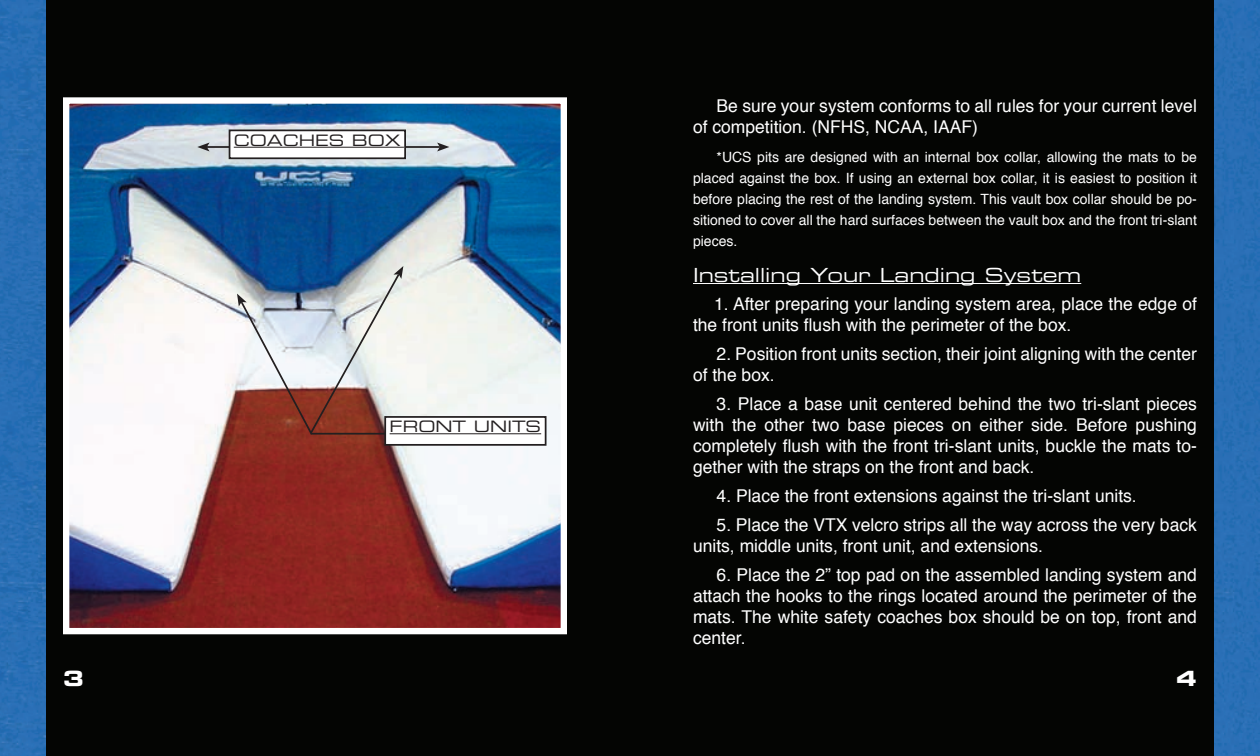
<style>
.page{position:relative;width:1260px;height:756px;background:#fff}
.page>*{position:absolute;margin:0;border:0;box-sizing:border-box;transform-origin:0 0}
.t1{font:21px "Eurostile Bold Extended Two";color:#fff}
.t2{font:19.43px "Eurostile Extended Two";color:#fff}
.t3{font:17.68px/21px "Helvetica";color:#fff}
.t4{font:15.75px "Eurostile Extended Two";color:#231f20}
.t5{font:14.17px/21px "Helvetica";color:#fff;text-align:justify}
</style>
<div class="page">
<div style="left:38px;top:0;width:1181px;height:756px;background:#040503"></div>
<hr style="left:693px;top:283px;width:388px;height:1px;background:#fff">
<img style="left:70px;top:104px;width:490px;height:523px">
<div style="left:63px;top:97px;width:504px;height:537px;border:6px solid #fff"></div>
<div style="left:230px;top:130px;width:175px;height:28px;background:#fff"></div>
<hr style="left:234px;top:147px;width:170px;height:1px;background:#231f20">
<div style="left:229px;top:130px;width:177px;height:29px;border:2px solid #231f20"></div>
<div style="left:385px;top:417px;width:161px;height:28px;background:#fff"></div>
<hr style="left:390px;top:433px;width:151px;height:1px;background:#231f20">
<div style="left:384px;top:416px;width:163px;height:30px;border:2px solid #231f20"></div>
<svg style="left:237px;top:266px;width:166px;height:171px;background:#b3a7ab"></svg>
<img style="left:1214px;top:0;width:46px;height:756px">
<hr style="left:207px;top:146px;width:22px;height:2px;background:#231f20">
<svg style="left:197px;top:143px;width:13px;height:8px"></svg>
<hr style="left:405px;top:146px;width:35px;height:2px;background:#231f20">
<svg style="left:437px;top:143px;width:12px;height:8px"></svg>
<img style="left:0;top:0;width:46px;height:756px">
<p class="t4" style="left:234px;top:129px;width:169px">COACHES BOX</p>
<p class="t4" style="left:390px;top:416px;width:153px">FRONT UNITS</p>
<p class="t3" style="left:693px;top:96px;width:505px;text-indent:24px">Be sure your system conforms to all rules for your current level of competition. (NFHS, NCAA, IAAF)</p>
<p class="t5" style="left:693px;top:147px;width:505px;text-indent:24px">*UCS pits are designed with an internal box collar, allowing the mats to be placed against the box. If using an external box collar, it is easiest to position it before placing the rest of the landing system. This vault box collar should be po&shy;sitioned to cover all the hard surfaces between the vault box and the front tri-slant pieces.</p>
<p class="t2" style="left:693px;top:261px;width:390px">Installing Your Landing System</p>
<p class="t3" style="left:693px;top:294px;width:505px;text-indent:21px">1. After preparing your landing system area, place the edge of the front units flush with the perimeter of the box.</p>
<p class="t3" style="left:693px;top:344px;width:505px;text-indent:24px">2. Position front units section, their joint aligning with the center of the box.</p>
<p class="t3" style="left:693px;top:394px;width:505px;text-align:justify;text-indent:24px">3. Place a base unit centered behind the two tri-slant pieces with the other two base pieces on either side. Before pushing completely flush with the front tri-slant units, buckle the mats to&shy;gether with the straps on the front and back.</p>
<p class="t3" style="left:717px;top:486px;width:422px">4. Place the front extensions against the tri-slant units.</p>
<p class="t3" style="left:693px;top:515px;width:505px;text-indent:24px">5. Place the VTX velcro strips all the way across the very back units, middle units, front unit, and extensions.</p>
<p class="t3" style="left:693px;top:565px;width:505px;text-align:justify;text-indent:24px">6. Place the 2” top pad on the assembled landing system and attach the hooks to the rings located around the perimeter of the mats. The white safety coaches box should be on top, front and center.</p>
<p class="t1" style="left:63px;top:663px;width:22px">3</p>
<p class="t1" style="left:1176px;top:663px;width:22px">4</p>
</div>
